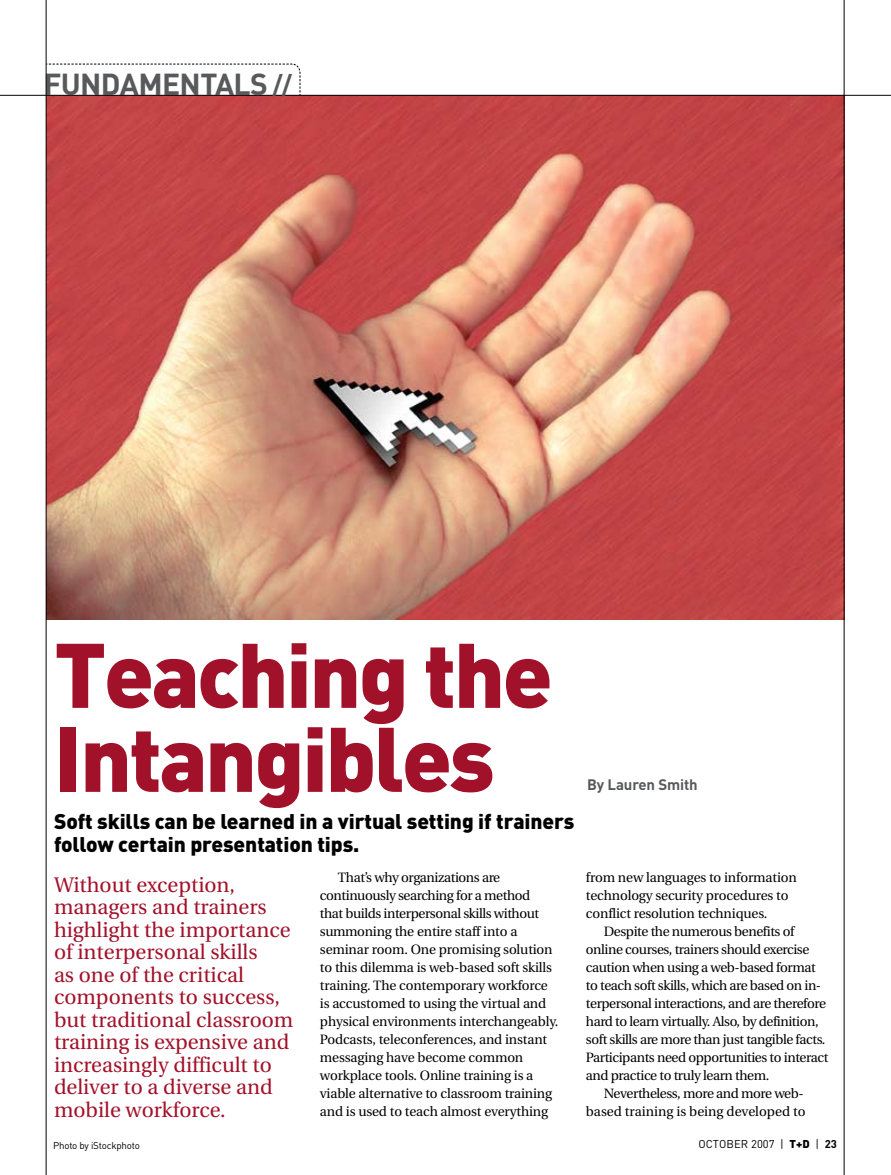
<style>
.page{position:relative;width:891px;height:1175px;background:#fff}
.page>*{position:absolute;margin:0;border:0;box-sizing:border-box;transform-origin:0 0}
.t1{font:900 90px/84px "DINOT";letter-spacing:-.03em;color:#a2112a}
.t2{font:700 30px "DINOT";letter-spacing:-.02em;color:#58595b}
.t3{font:21px/22.5px "Utopia";color:#a2112a}
.t4{font:900 21px/23.2px "DINOT";letter-spacing:-.005em;color:#000}
.t5{font:700 15px "DINOT";color:#58595b}
.t6{font:13.5px/18px "Utopia";letter-spacing:-.015em;color:#000}
.t7{font:11.25px "DINOT";color:#000}
.t8{font:9.75px "DINOT";letter-spacing:-.02em;color:#000}
.s1{font-size:25.5px}
.s2{font-weight:900}
.s3{font-weight:700}
</style>
<div class="page">
<img style="left:47px;top:96px;width:797px;height:524px">
<hr style="left:844px;top:0;width:1px;height:1174px;background:#000">
<hr style="left:0;top:95px;width:891px;height:1px;background:#000">
<svg style="left:45px;top:63px;width:256px;height:33px"></svg>
<hr style="left:46px;top:0;width:1px;height:1174px;background:#000">
<h2 class="t2" style="left:44px;top:64px;width:250px">FUNDAMENTALS <span class="s1">//</span></h2>
<h1 class="t1" style="left:54px;top:629px;width:500px">Teaching the<br>Intangibles</h1>
<h3 class="t4" style="left:54px;top:808px;width:522px">Soft skills can be learned in a virtual setting if trainers follow certain presentation tips.</h3>
<p class="t5" style="left:587px;top:774px;width:112px">BY LAUREN SMITH</p>
<p class="t3" style="left:54px;top:873px;width:241px">Without exception, managers and trainers highlight the importance of interpersonal skills<br>as one of the critical components to success, but traditional classroom training is expensive and increasingly difficult to deliver to a diverse and mobile workforce.</p>
<p class="t6" style="left:320px;top:869px;width:240px;text-indent:18px">That’s why organizations are continuously searching for a method<br>that builds interpersonal skills without summoning the entire staff into a seminar room. One promising solution to this dilemma is web-based soft skills training. The contemporary workforce is accustomed to using the virtual and physical environments interchangeably.<br>Podcasts, teleconferences, and instant messaging have become common workplace tools. Online training is a viable alternative to classroom training and is used to teach almost everything</p>
<p class="t6" style="left:586px;top:869px;width:212px">from new languages to information technology security procedures to conflict resolution techniques.</p>
<p class="t6" style="left:604px;top:923px;width:192px">Despite the numerous benefits of</p>
<p class="t6" style="left:586px;top:941px;width:225px">online courses, trainers should exercise</p>
<p class="t6" style="left:586px;top:959px;width:231px">caution when using a web-based format</p>
<p class="t6" style="left:586px;top:977px;width:237px">to teach soft skills, which are based on in-</p>
<p class="t6" style="left:586px;top:995px;width:242px">terpersonal interactions, and are therefore</p>
<p class="t6" style="left:586px;top:1013px;width:234px">hard to learn virtually. Also, by definition,</p>
<p class="t6" style="left:586px;top:1031px;width:241px">soft skills are more than just tangible facts.</p>
<p class="t6" style="left:586px;top:1049px;width:244px">Participants need opportunities to interact</p>
<p class="t6" style="left:586px;top:1067px;width:185px">and practice to truly learn them.</p>
<p class="t6" style="left:604px;top:1085px;width:201px">Nevertheless, more and more web-</p>
<p class="t6" style="left:586px;top:1103px;width:221px">based training is being developed to</p>
<p class="t8" style="left:53px;top:1138px;width:88px">Photo by iStockphoto</p>
<p class="t7" style="left:698px;top:1136px;width:140px">october 2007 | <span class="s2">T+D</span> | <span class="s3">23</span></p>
</div>
